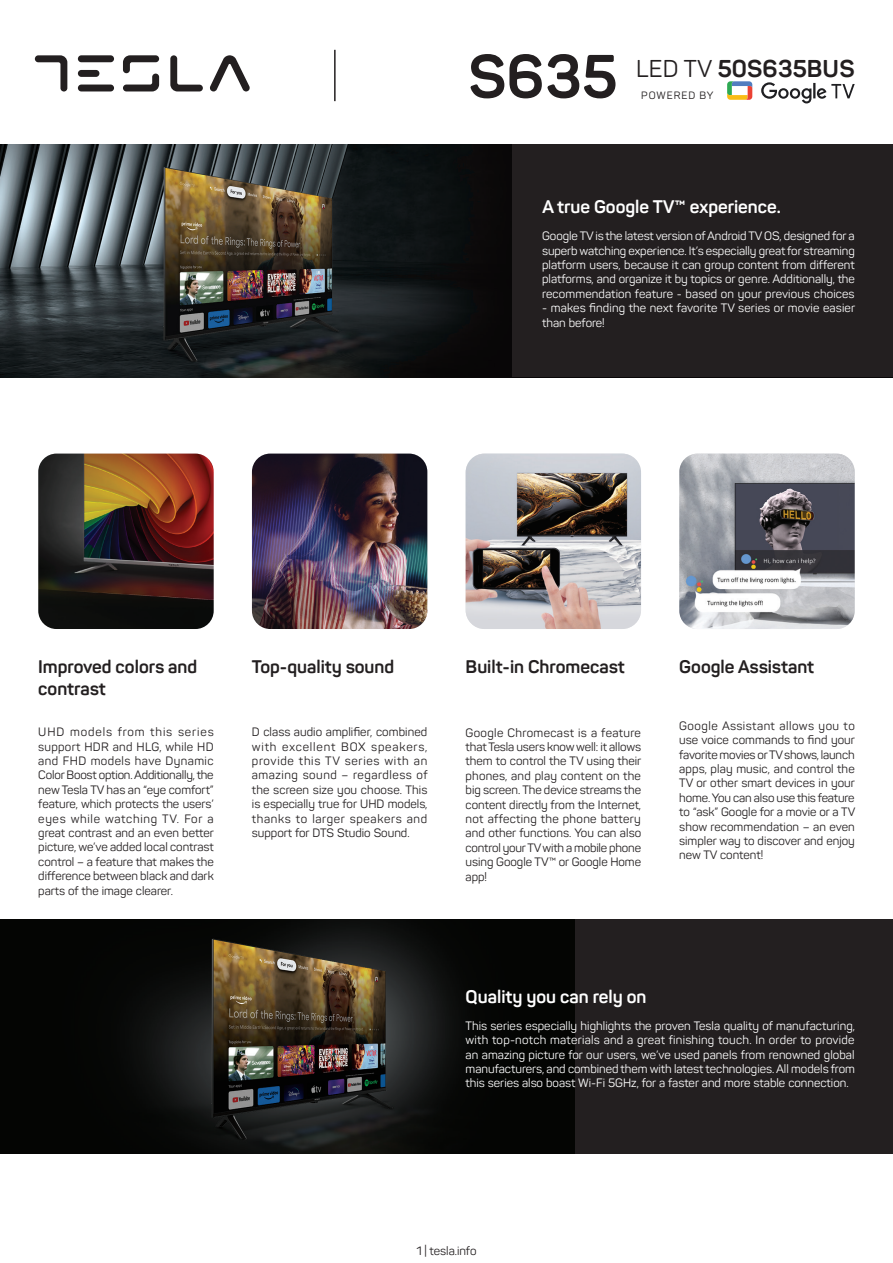
<style>
.page{position:relative;width:893px;height:1263px;background:#fff}
.page>*{position:absolute;margin:0;border:0;box-sizing:border-box;transform-origin:0 0}
.t1{font:700 60px "Panton";color:#231f20}
.t2{font:700 24px "Panton";letter-spacing:.005em;color:#231f20}
.t3{font:700 18px/21.6px "Panton";color:#231f20}
.t4{font:700 18px "Panton";color:#fff}
.t5{font:12px/14.4px "Panton";color:#231f20;text-align:justify}
.t6{font:12px/14.4px "Panton";letter-spacing:.01em;color:#fff;text-align:justify}
.t7{font:10.5px "Panton";letter-spacing:.09em;color:#231f20}
.s1{font-weight:400}
</style>
<div class="page">
<svg style="left:210px;top:55px;width:40px;height:36px"></svg>
<svg style="left:35px;top:55px;width:32px;height:37px"></svg>
<svg style="left:123px;top:55px;width:36px;height:36px"></svg>
<svg style="left:170px;top:55px;width:33px;height:36px"></svg>
<div style="left:78px;top:55px;width:36px;height:7px;background:#231f20;border-radius:3px"></div>
<div style="left:78px;top:70px;width:21px;height:7px;background:#231f20;border-radius:3px"></div>
<div style="left:78px;top:85px;width:36px;height:6px;background:#231f20;border-radius:3px"></div>
<hr style="left:334px;top:50px;width:2px;height:51px;background:#231f20">
<img style="left:252px;top:454px;width:175px;height:175px">
<img style="left:679px;top:454px;width:176px;height:175px">
<img style="left:38px;top:454px;width:176px;height:175px">
<img style="left:466px;top:454px;width:175px;height:175px">
<img style="left:0;top:145px;width:512px;height:232px">
<div style="left:512px;top:145px;width:381px;height:232px;background:#231f20"></div>
<img style="left:0;top:919px;width:576px;height:234px">
<div style="left:576px;top:919px;width:317px;height:234px;background:#231f20"></div>
<svg style="left:761px;top:82px;width:94px;height:21px"></svg>
<svg style="left:727px;top:81px;width:25px;height:19px"></svg>
<p class="t1" style="left:468px;top:39px;width:150px">S635</p>
<p class="t2" style="left:636px;top:54px;width:220px"><span class="s1">LED TV</span> 50S635BUS</p>
<p class="t7" style="left:641px;top:89px;width:74px">POWERED BY</p>
<p class="t4" style="left:542px;top:195px;width:240px">A true Google TV™ experience.</p>
<p class="t6" style="left:542px;top:229px;width:314px">Google TV is the latest version of Android TV OS, designed for a superb watching experience. It’s especially great for streaming platform users, because it can group content from different platforms, and organize it by topics or genre. Additionally, the recommendation feature - based on your previous choices</p>
<p class="t6" style="left:542px;top:301px;width:314px">- makes finding the next favorite TV series or movie easier than before!</p>
<p class="t3" style="left:38px;top:656px;width:160px">Improved colors and contrast</p>
<p class="t5" style="left:38px;top:725px;width:177px">UHD models from this series support HDR and HLG, while HD and FHD models have Dynamic Color Boost option. Additionally, the new Tesla TV has an “eye comfort” feature, which protects the users’ eyes while watching TV. For a great contrast and an even better picture, we’ve added local contrast control – a feature that makes the difference between black and dark parts of the image clearer.</p>
<p class="t3" style="left:252px;top:656px;width:144px">Top-quality sound</p>
<p class="t5" style="left:252px;top:725px;width:177px">D class audio amplifier, combined with excellent BOX speakers, provide this TV series with an amazing sound – regardless of the screen size you choose. This is especially true for UHD models, thanks to larger speakers and support for DTS Studio Sound.</p>
<p class="t3" style="left:466px;top:656px;width:161px">Built-in Chromecast</p>
<p class="t5" style="left:466px;top:725px;width:177px">Google Chromecast is a feature that Tesla users know well: it allows them to control the TV using their phones, and play content on the big screen. The device streams the content directly from the Internet, not affecting the phone battery and other functions. You can also control your TV with a mobile phone using Google TV™ or Google Home app!</p>
<p class="t3" style="left:679px;top:656px;width:136px">Google Assistant</p>
<p class="t5" style="left:679px;top:718px;width:177px">Google Assistant allows you to use voice commands to find your favorite movies or TV shows, launch apps, play music, and control the TV or other smart devices in your home. You can also use this feature to “ask” Google for a movie or a TV show recommendation – an even simpler way to discover and enjoy new TV content!</p>
<p class="t4" style="left:466px;top:985px;width:182px">Quality you can rely on</p>
<p class="t6" style="left:466px;top:1018px;width:391px">This series especially highlights the proven Tesla quality of manufacturing, with top-notch materials and a great finishing touch. In order to provide an amazing picture for our users, we’ve used panels from renowned global manufacturers, and combined them with latest technologies. All models from this series also boast Wi-Fi 5GHz, for a faster and more stable connection.</p>
<p class="t5" style="left:416px;top:1243px;width:62px">1 | tesla.info</p>
</div>
